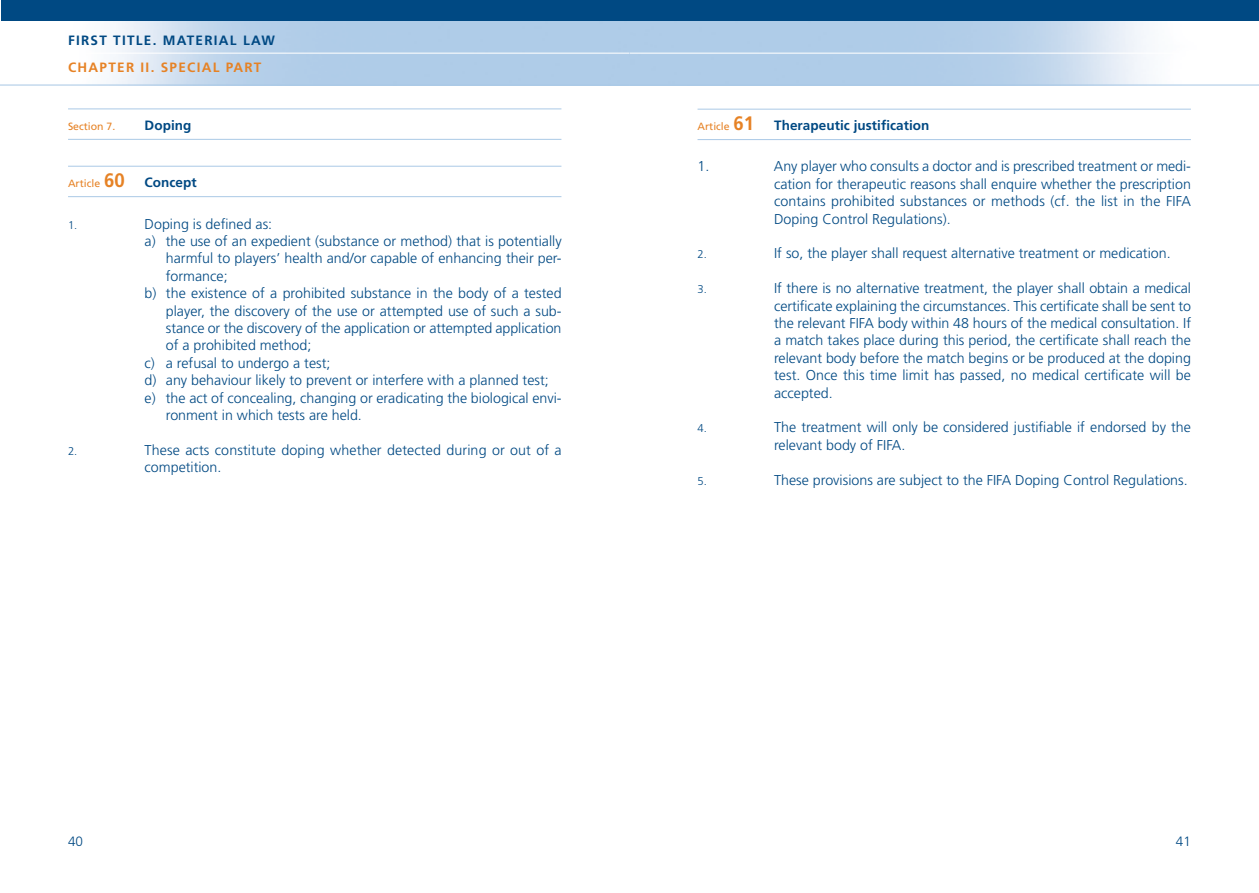
<style>
.page{position:relative;width:1259px;height:893px;background:#fff}
.page>*{position:absolute;margin:0;border:0;box-sizing:border-box;transform-origin:0 0}
.t1{font:300 14.25px/17.4px "Frutiger";color:#004983}
.t2{font:700 13.5px "Frutiger";letter-spacing:.005em;color:#004983}
.t3{font:700 13.5px "Frutiger";letter-spacing:.095em;color:#004983}
.t4{font:700 13.5px "Frutiger";letter-spacing:.095em;color:#e68225}
.t5{font:300 13.5px "Frutiger";color:#004983}
.t6{font:300 11.25px "Frutiger";color:#004983}
.t7{font:10.5px "Frutiger";color:#e68225}
.s1{font-weight:700;font-size:19.5px}
</style>
<div class="page">
<div style="left:1px;top:0;width:628px;height:21px;background:#004983"></div>
<hr style="left:1px;top:85px;width:628px;height:1px;background:#aac9e6">
<div style="left:629px;top:0;width:630px;height:21px;background:#004983"></div>
<hr style="left:629px;top:85px;width:630px;height:1px;background:#aac9e6">
<hr style="left:68px;top:109px;width:493px;height:1px;background:#aac9e6">
<hr style="left:68px;top:139px;width:493px;height:1px;background:#aac9e6">
<hr style="left:68px;top:166px;width:493px;height:1px;background:#aac9e6">
<hr style="left:68px;top:196px;width:493px;height:1px;background:#aac9e6">
<hr style="left:697px;top:109px;width:494px;height:1px;background:#aac9e6">
<hr style="left:697px;top:139px;width:494px;height:1px;background:#aac9e6">
<p class="t3" style="left:68px;top:34px;width:209px">FIRST TITLE. MATERIAL LAW</p>
<p class="t4" style="left:68px;top:62px;width:195px">CHAPTER II. SPECIAL PART</p>
<p class="t7" style="left:68px;top:122px;width:49px">Section 7.</p>
<p class="t2" style="left:145px;top:120px;width:48px">Doping</p>
<p class="t7" style="left:68px;top:179px;width:58px">Article <span class="s1">60</span></p>
<p class="t2" style="left:145px;top:177px;width:54px">Concept</p>
<p class="t6" style="left:68px;top:220px;width:11px">1.</p>
<p class="t1" style="left:145px;top:216px;width:129px">Doping is defined as:</p>
<p class="t1" style="left:145px;top:233px;width:418px">a) the use of an expedient (substance or method) that is potentially</p>
<p class="t1" style="left:166px;top:251px;width:397px">harmful to players’ health and/or capable of enhancing their per-</p>
<p class="t1" style="left:166px;top:268px;width:63px">formance;</p>
<p class="t1" style="left:145px;top:286px;width:418px">b) the existence of a prohibited substance in the body of a tested</p>
<p class="t1" style="left:166px;top:303px;width:397px">player, the discovery of the use or attempted use of such a sub-</p>
<p class="t1" style="left:166px;top:320px;width:397px">stance or the discovery of the application or attempted application</p>
<p class="t1" style="left:166px;top:338px;width:147px">of a prohibited method;</p>
<p class="t1" style="left:145px;top:355px;width:187px">c) a refusal to undergo a test;</p>
<p class="t1" style="left:145px;top:373px;width:406px">d) any behaviour likely to prevent or interfere with a planned test;</p>
<p class="t1" style="left:145px;top:390px;width:418px">e) the act of concealing, changing or eradicating the biological envi-</p>
<p class="t1" style="left:166px;top:407px;width:197px">ronment in which tests are held.</p>
<p class="t6" style="left:68px;top:446px;width:11px">2.</p>
<p class="t1" style="left:145px;top:442px;width:418px">These acts constitute doping whether detected during or out of a competition.</p>
<p class="t7" style="left:697px;top:122px;width:58px">Article <span class="s1">61</span></p>
<p class="t2" style="left:774px;top:120px;width:157px">Therapeutic justification</p>
<p class="t1" style="left:697px;top:159px;width:13px">1.</p>
<p class="t1" style="left:774px;top:159px;width:418px;text-align:justify">Any player who consults a doctor and is prescribed treatment or medi&shy;cation for therapeutic reasons shall enquire whether the prescription contains prohibited substances or methods (cf. the list in the FIFA Doping Control Regulations).</p>
<p class="t6" style="left:697px;top:250px;width:11px">2.</p>
<p class="t1" style="left:774px;top:246px;width:398px">If so, the player shall request alternative treatment or medication.</p>
<p class="t6" style="left:697px;top:285px;width:11px">3.</p>
<p class="t1" style="left:774px;top:281px;width:418px;text-align:justify">If there is no alternative treatment, the player shall obtain a medical certificate explaining the circumstances. This certificate shall be sent to the relevant FIFA body within 48 hours of the medical consultation. If a match takes place during this period, the certificate shall reach the relevant body before the match begins or be produced at the doping test. Once this time limit has passed, no medical certificate will be accepted.</p>
<p class="t6" style="left:697px;top:424px;width:11px">4.</p>
<p class="t1" style="left:774px;top:420px;width:418px">The treatment will only be considered justifiable if endorsed by the relevant body of FIFA.</p>
<p class="t6" style="left:697px;top:476px;width:11px">5.</p>
<p class="t1" style="left:774px;top:472px;width:415px">These provisions are subject to the FIFA Doping Control Regulations.</p>
<p class="t5" style="left:68px;top:836px;width:17px">40</p>
<p class="t5" style="left:1175px;top:836px;width:17px">41</p>
</div>
